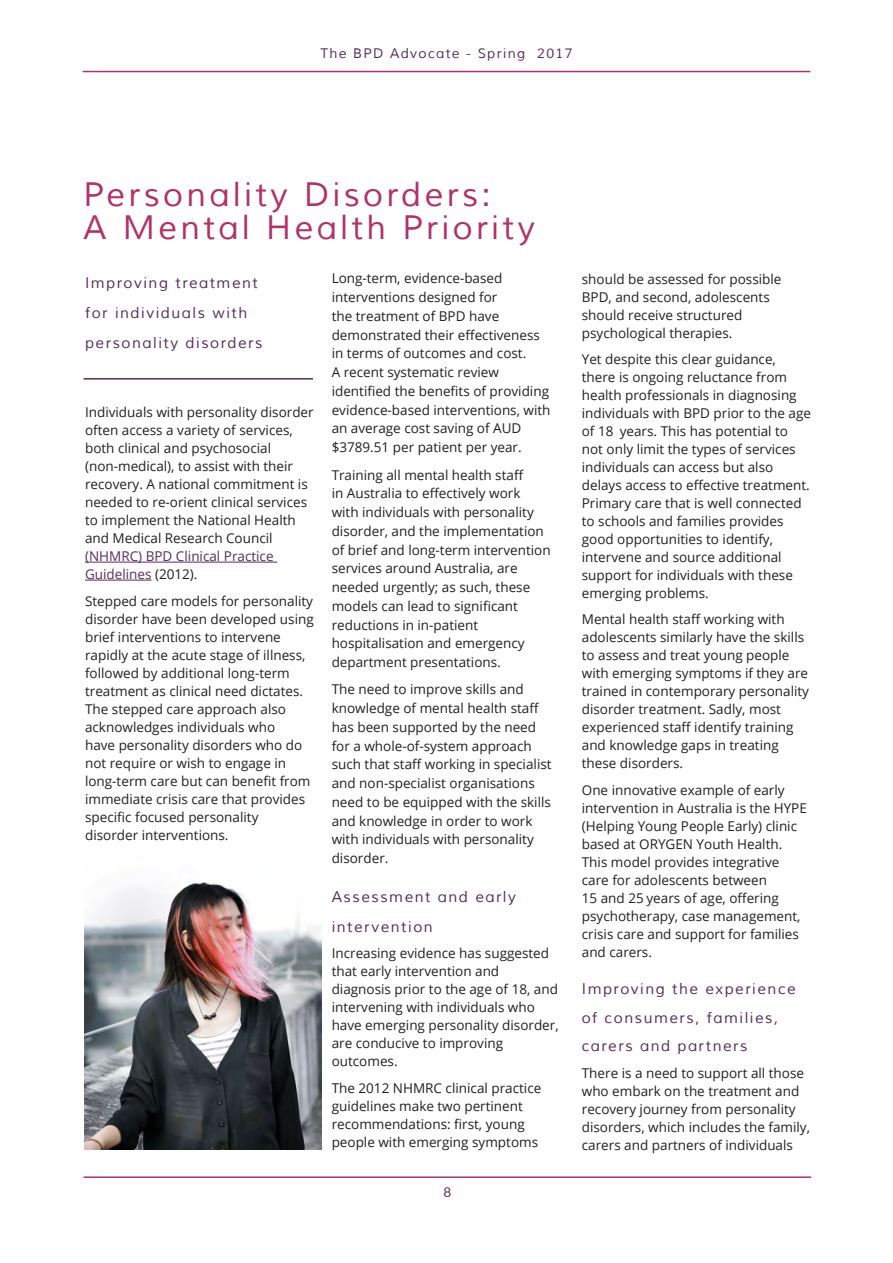
<style>
.page{position:relative;width:893px;height:1263px;background:#fff}
.page>*{position:absolute;margin:0;border:0;box-sizing:border-box;transform-origin:0 0}
.Header_1_-_Title_Mul{font:33px/33px "Muli";letter-spacing:.1em;color:#b13269}
.Tagline_-_Muli_10_Pu{font:15px/30px "Muli";letter-spacing:.1em;color:#572b5e}
.t1{font:13.5px/18px "Open Sans";color:#231f20}
.t2{font:13.5px "Muli";letter-spacing:.1em;color:#572b5e}
.t3{font:13.5px "Lato";color:#572b5e}
.s1{color:#572b5e}
</style>
<div class="page">
<hr style="left:84px;top:378px;width:229px;height:2px;background:#572b5e">
<hr style="left:85px;top:562px;width:192px;height:1px;background:#572b5e">
<hr style="left:85px;top:580px;width:67px;height:1px;background:#572b5e">
<img style="left:85px;top:882px;width:236px;height:268px">
<hr style="left:83px;top:71px;width:727px;height:1px;background:#b13269">
<hr style="left:84px;top:1176px;width:727px;height:2px;background:#b13269">
<p class="t2" style="left:320px;top:45px;width:254px">The BPD Advocate - Spring 2017</p>
<p class="Header_1_-_Title_Mul" style="left:84px;top:179px;width:453px">Personality Disorders:<br>A Mental Health Priority</p>
<p class="Tagline_-_Muli_10_Pu" style="left:85px;top:268px;width:179px">Improving treatment for individuals with personality disorders</p>
<p class="t1" style="left:332px;top:269px;width:220px;line-height:18.8px">Long-term, evidence-based interventions designed for<br>the treatment of BPD have demonstrated their effectiveness in terms of outcomes and cost.<br>A recent systematic review identified the benefits of providing evidence-based interventions, with an average cost saving of AUD $3789.51 per patient per year.</p>
<p class="t1" style="left:332px;top:465px;width:220px;line-height:18.8px">Training all mental health staff<br>in Australia to effectively work with individuals with personality disorder, and the implementation of brief and long-term intervention services around Australia, are needed urgently; as such, these models can lead to significant reductions in in-patient hospitalisation and emergency department presentations.</p>
<p class="t1" style="left:332px;top:680px;width:221px;line-height:18.8px">The need to improve skills and knowledge of mental health staff has been supported by the need for a whole-of-system approach such that staff working in specialist and non-specialist organisations need to be equipped with the skills and knowledge in order to work with individuals with personality disorder.</p>
<p class="Tagline_-_Muli_10_Pu" style="left:332px;top:882px;width:186px">Assessment and early intervention</p>
<p class="t1" style="left:332px;top:944px;width:228px">Increasing evidence has suggested that early intervention and diagnosis prior to the age of 18, and intervening with individuals who have emerging personality disorder, are conducive to improving outcomes.</p>
<p class="t1" style="left:332px;top:1078px;width:211px">The 2012 NHMRC clinical practice guidelines make two pertinent recommendations: first, young people with emerging symptoms</p>
<p class="t1" style="left:85px;top:403px;width:230px">Individuals with personality disorder often access a variety of services, both clinical and psychosocial (non-medical), to assist with their recovery. A national commitment is needed to re-orient clinical services to implement the National Health and Medical Research Council <span class="s1">(NHMRC) BPD Clinical Practice Guidelines</span> (2012).</p>
<p class="t1" style="left:85px;top:591px;width:230px">Stepped care models for personality disorder have been developed using brief interventions to intervene rapidly at the acute stage of illness, followed by additional long-term treatment as clinical need dictates.<br>The stepped care approach also acknowledges individuals who<br>have personality disorders who do not require or wish to engage in long-term care but can benefit from immediate crisis care that provides specific focused personality disorder interventions.</p>
<p class="t3" style="left:444px;top:1183px;width:9px">8</p>
<p class="t1" style="left:582px;top:269px;width:201px">should be assessed for possible<br>BPD, and second, adolescents should receive structured psychological therapies.</p>
<p class="t1" style="left:582px;top:350px;width:231px">Yet despite this clear guidance, there is ongoing reluctance from health professionals in diagnosing individuals with BPD prior to the age of 18 years. This has potential to not only limit the types of services individuals can access but also delays access to effective treatment.<br>Primary care that is well connected to schools and families provides good opportunities to identify, intervene and source additional support for individuals with these emerging problems.</p>
<p class="t1" style="left:582px;top:610px;width:229px">Mental health staff working with adolescents similarly have the skills to assess and treat young people with emerging symptoms if they are trained in contemporary personality disorder treatment. Sadly, most experienced staff identify training and knowledge gaps in treating these disorders.</p>
<p class="t1" style="left:582px;top:781px;width:227px">One innovative example of early intervention in Australia is the HYPE (Helping Young People Early) clinic based at ORYGEN Youth Health.<br>This model provides integrative care for adolescents between<br>15 and 25 years of age, offering psychotherapy, case management, crisis care and support for families and carers.</p>
<p class="Tagline_-_Muli_10_Pu" style="left:582px;top:975px;width:215px;line-height:28.5px">Improving the experience of consumers, families, carers and partners</p>
<p class="t1" style="left:582px;top:1063px;width:230px">There is a need to support all those who embark on the treatment and recovery journey from personality disorders, which includes the family, carers and partners of individuals</p>
</div>
